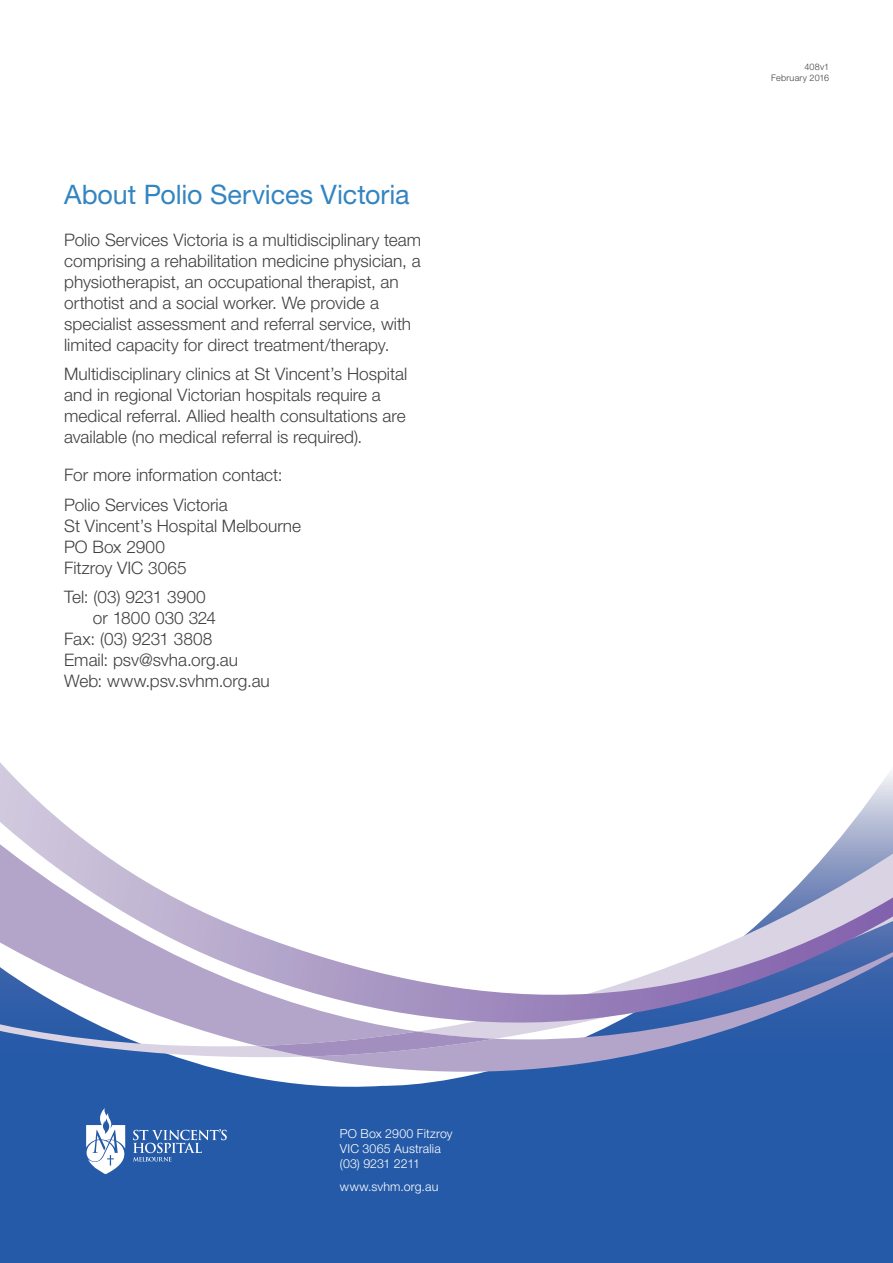
<style>
.page{position:relative;width:893px;height:1263px;background:#fff}
.page>*{position:absolute;margin:0;border:0;box-sizing:border-box;transform-origin:0 0}
.t1{font:26.85px "Helvetica Neue LT Std";letter-spacing:-.005em;color:#3385c1}
.t2{font:300 17.25px/21px "Helvetica Neue LT Std";color:#414042}
.t3{font:300 12.45px/14.9px "Helvetica Neue LT Std";letter-spacing:.01em;color:#fff}
.t4{font:300 9px/10.8px "Helvetica Neue LT Std";letter-spacing:.025em;color:#414042;text-align:right}
</style>
<div class="page">
<div style="left:0;top:1072px;width:893px;height:191px;background:#255aa8"></div>
<svg style="left:0;top:1057px;width:893px;height:15px;fill:#255aa8"></svg>
<svg style="left:0;top:1055px;width:893px;height:2px;background:#6983bb"></svg>
<svg style="left:258px;top:1055px;width:237px;height:1px"></svg>
<svg style="left:0;top:762px;width:893px;height:293px"></svg>
<svg style="left:86px;top:1108px;width:141px;height:66px"></svg>
<h1 class="t1" style="left:64px;top:179px;width:347px">About Polio Services Victoria</h1>
<p class="t2" style="left:64px;top:229px;width:359px">Polio Services Victoria is a multidisciplinary team comprising a rehabilitation medicine physician, a physiotherapist, an occupational therapist, an orthotist and a social worker. We provide a specialist assessment and referral service, with limited capacity for direct treatment/therapy.</p>
<p class="t2" style="left:64px;top:363px;width:345px">Multidisciplinary clinics at St Vincent’s Hospital and in regional Victorian hospitals require a medical referral. Allied health consultations are available (no medical referral is required).</p>
<p class="t2" style="left:64px;top:460px;width:220px;line-height:29.5px">For more information contact:<br>Polio Services Victoria</p>
<p class="t2" style="left:64px;top:515px;width:238px">St Vincent’s Hospital Melbourne<br>PO Box 2900<br>Fitzroy VIC 3065</p>
<p class="t2" style="left:64px;top:586px;width:143px">Tel: (03) 9231 3900</p>
<p class="t2" style="left:93px;top:607px;width:125px">or 1800 030 324</p>
<p class="t2" style="left:64px;top:628px;width:150px">Fax: (03) 9231 3808</p>
<p class="t2" style="left:64px;top:649px;width:175px">Email: psv@svha.org.au</p>
<p class="t2" style="left:64px;top:670px;width:207px">Web: www.psv.svhm.org.au</p>
<p class="t3" style="left:340px;top:1126px;width:114px">PO Box 2900 Fitzroy<br>VIC 3065 Australia (03) 9231 2211</p>
<p class="t3" style="left:340px;top:1179px;width:100px">www.svhm.org.au</p>
<p class="t4" style="left:771px;top:61px;width:59px">408v1<br>February 2016</p>
</div>
